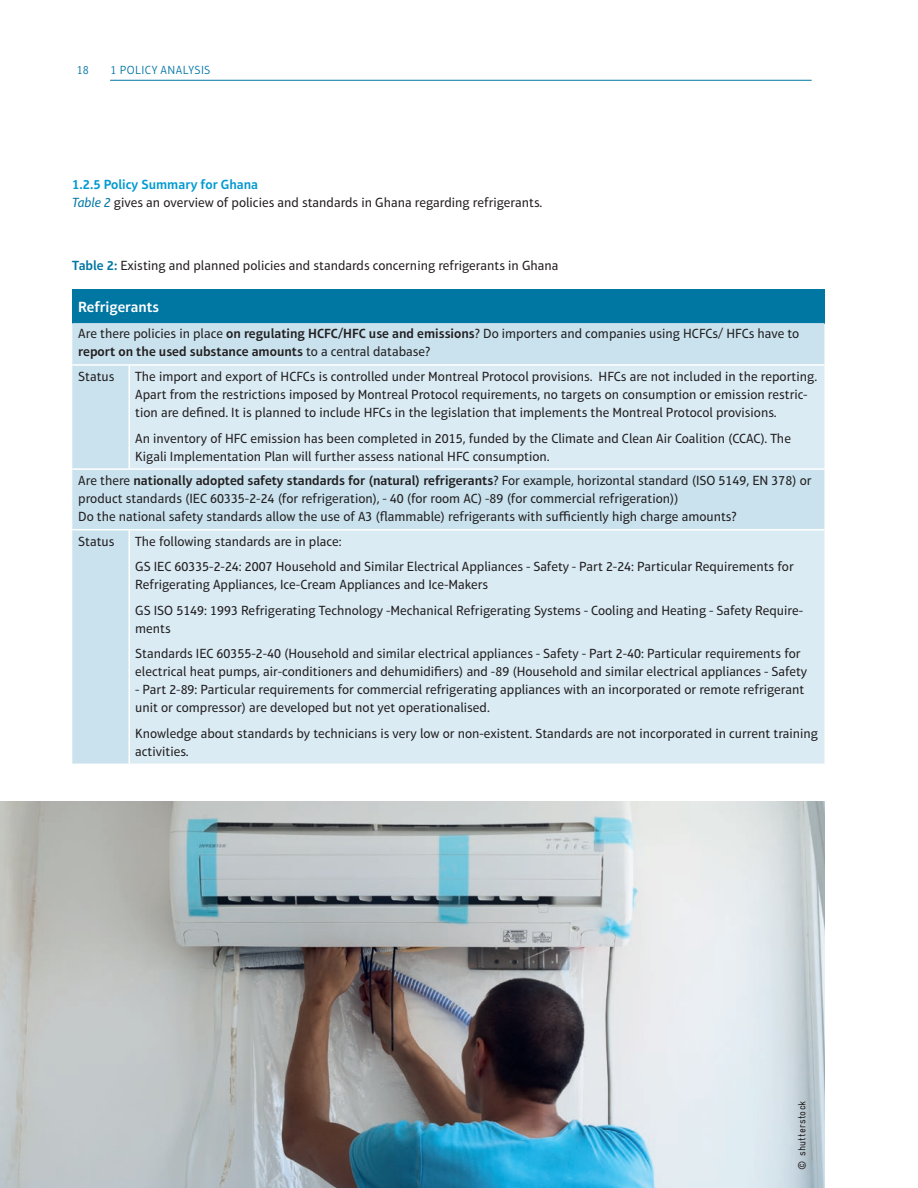
<style>
.page{position:relative;width:918px;height:1188px;background:#fff}
.page>*{position:absolute;margin:0;border:0;box-sizing:border-box;transform-origin:0 0}
.Copy{font:600 15px "Aptifer Sans LT Pro";color:#fff}
.Copy-2{font:13.5px/18px "Aptifer Sans LT Pro";color:#231f20}
.Table_Head{font:13.5px "Aptifer Sans LT Pro";color:#231f20}
.SSL{font:600 13.5px "Aptifer Sans LT Pro";color:#0099d1}
.t1{font:300 12px "Aptifer Sans LT Pro";letter-spacing:.035em;color:#0076a3}
.Subline_-_Table{font:10.5px "Gravur Condensed Pro";letter-spacing:.025em;color:#231f20}
.s1{font-style:italic;color:#0076a3}
.s2{font-weight:600;color:#0076a3}
.s3{font-weight:600}
</style>
<div class="page">
<hr style="left:110px;top:80px;width:702px;height:1px;background:#0076a3">
<div style="left:72px;top:289px;width:752px;height:34px;background:#0076a3"></div>
<div style="left:72px;top:323px;width:752px;height:441px;background:#c9e2ee"></div>
<svg style="left:129px;top:366px;width:695px;height:398px;background:#d7e9f3"></svg>
<hr style="left:72px;top:364px;width:57px;height:2px;background:#fff">
<hr style="left:129px;top:364px;width:695px;height:2px;background:#fff">
<hr style="left:129px;top:366px;width:1px;height:102px;background:#fff">
<hr style="left:72px;top:529px;width:57px;height:1px;background:#fff">
<hr style="left:129px;top:530px;width:1px;height:234px;background:#fff">
<hr style="left:72px;top:468px;width:57px;height:2px;background:#fff">
<hr style="left:129px;top:468px;width:695px;height:2px;background:#fff">
<hr style="left:129px;top:529px;width:695px;height:1px;background:#fff">
<img style="left:0;top:801px;width:824px;height:387px">
<p class="t1" style="left:77px;top:63px;width:14px">18</p>
<p class="t1" style="left:111px;top:63px;width:101px">1 POLICY ANALYSIS</p>
<p class="SSL" style="left:72px;top:176px;width:187px">1.2.5 Policy Summary for Ghana</p>
<p class="Copy-2" style="left:72px;top:193px;width:472px"><span class="s1">Table 2</span> gives an overview of policies and standards in Ghana regarding refrigerants.</p>
<p class="Table_Head" style="left:72px;top:258px;width:488px"><span class="s2">Table 2:</span> Existing and planned policies and standards concerning refrigerants in Ghana</p>
<p class="Copy" style="left:78px;top:298px;width:82px">Refrigerants</p>
<p class="Copy-2" style="left:78px;top:325px;width:723px">Are there policies in place <span class="s3">on regulating HCFC/HFC use and emissions</span>? Do importers and companies using HCFCs/ HFCs have to <span class="s3">report on the used substance amounts</span> to a central database?</p>
<p class="Copy-2" style="left:78px;top:368px;width:38px">Status</p>
<p class="Copy-2" style="left:135px;top:368px;width:684px">The import and export of HCFCs is controlled under Montreal Protocol provisions. HFCs are not included in the reporting.<br>Apart from the restrictions imposed by Montreal Protocol requirements, no targets on consumption or emission restric&shy;tion are defined. It is planned to include HFCs in the legislation that implements the Montreal Protocol provisions.</p>
<p class="Copy-2" style="left:135px;top:429px;width:657px">An inventory of HFC emission has been completed in 2015, funded by the Climate and Clean Air Coalition (CCAC). The<br>Kigali Implementation Plan will further assess national HFC consumption.</p>
<p class="Copy-2" style="left:78px;top:472px;width:735px">Are there <span class="s3">nationally adopted safety standards for (natural) refrigerants</span>? For example, horizontal standard (ISO 5149, EN 378) or product standards (IEC 60335-2-24 (for refrigeration), - 40 (for room AC) -89 (for commercial refrigeration))</p>
<p class="Copy-2" style="left:78px;top:508px;width:660px">Do the national safety standards allow the use of A3 (flammable) refrigerants with sufficiently high charge amounts?</p>
<p class="Copy-2" style="left:78px;top:532px;width:38px">Status</p>
<p class="Copy-2" style="left:135px;top:532px;width:208px">The following standards are in place:</p>
<p class="Copy-2" style="left:135px;top:558px;width:660px">GS IEC 60335-2-24: 2007 Household and Similar Electrical Appliances - Safety - Part 2-24: Particular Requirements for<br>Refrigerating Appliances, Ice-Cream Appliances and Ice-Makers</p>
<p class="Copy-2" style="left:135px;top:601px;width:669px">GS ISO 5149: 1993 Refrigerating Technology -Mechanical Refrigerating Systems - Cooling and Heating - Safety Require&shy;ments</p>
<p class="Copy-2" style="left:135px;top:645px;width:673px">Standards IEC 60355-2-40 (Household and similar electrical appliances - Safety - Part 2-40: Particular requirements for electrical heat pumps, air-conditioners and dehumidifiers) and -89 (Household and similar electrical appliances - Safety</p>
<p class="Copy-2" style="left:135px;top:681px;width:671px">- Part 2-89: Particular requirements for commercial refrigerating appliances with an incorporated or remote refrigerant unit or compressor) are developed but not yet operationalised.</p>
<p class="Copy-2" style="left:135px;top:724px;width:684px">Knowledge about standards by technicians is very low or non-existent. Standards are not incorporated in current training activities.</p>
<p class="Subline_-_Table" style="left:796px;top:1170px;width:71px;rotate:-90deg">© shutterstock</p>
</div>
